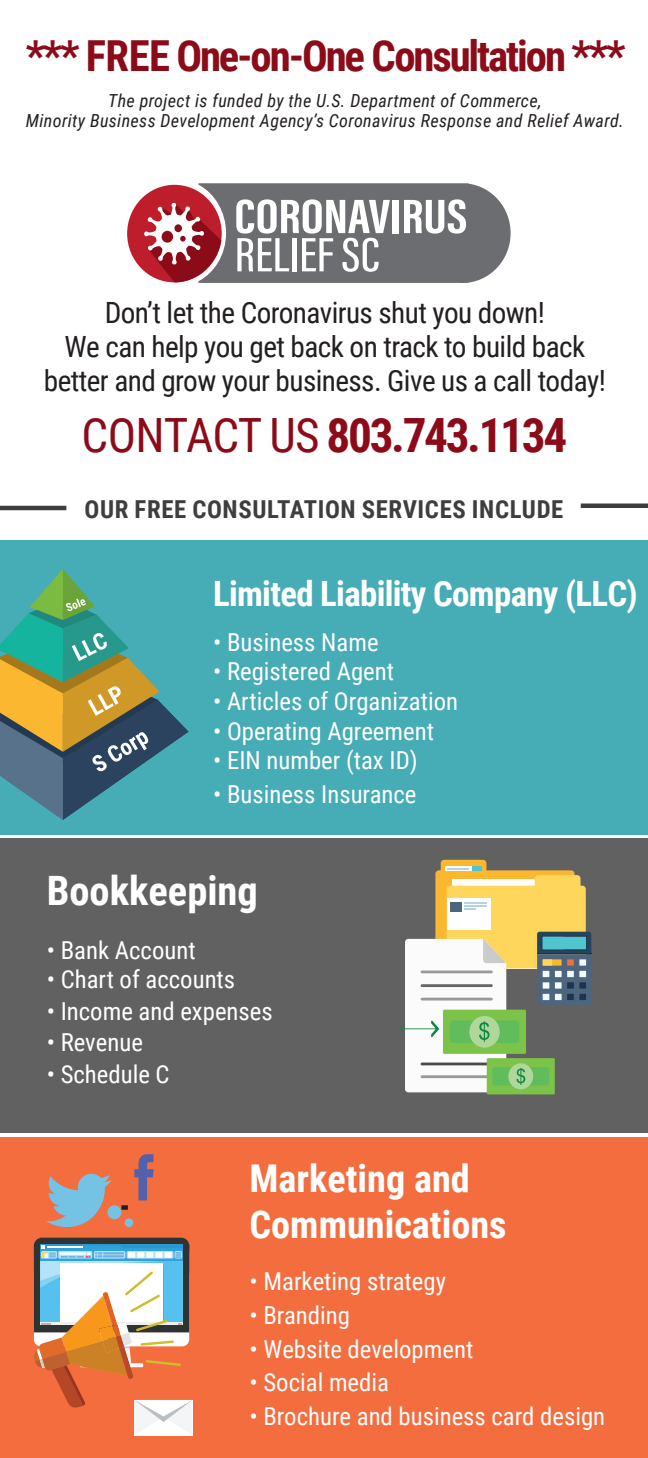
<style>
.page{position:relative;width:648px;height:1458px;background:#fff}
.page>*{position:absolute;margin:0;border:0;box-sizing:border-box;transform-origin:0 0}
.t1{font:700 47.25px "Roboto Condensed";letter-spacing:-.05em;color:#8b0c18}
.t2{font:700 42.75px "Roboto Condensed";letter-spacing:-.05em;color:#8b0c18}
.t3{font:700 40.5px "Roboto Condensed";color:#fff}
.t4{font:700 38.25px/45.9px "Roboto Condensed";color:#fff}
.t5{font:700 34.88px "Roboto Condensed";letter-spacing:-.02em;color:#fff}
.t6{font:29.25px/33.8px "Roboto Condensed";letter-spacing:-.02em;color:#231f20;text-align:center}
.t7{font:24.75px "Roboto Condensed";color:#fff}
.t8{font:700 24.75px "Roboto Condensed";letter-spacing:.025em;color:#3e3e3f}
.t9{font:italic 18px/20.2px "Roboto Condensed";letter-spacing:.02em;color:#231f20;text-align:center}
.s1{font-weight:400}
</style>
<div class="page">
<div style="left:0;top:839px;width:648px;height:294px;background:#606160"></div>
<div style="left:0;top:1138px;width:648px;height:320px;background:#f36d3f"></div>
<div style="left:0;top:540px;width:648px;height:295px;background:#46acb6"></div>
<div style="left:127px;top:185px;width:95px;height:97px;background:#be1d2c;border-radius:50%"></div>
<svg style="left:144px;top:183px;width:367px;height:100px"></svg>
<div style="left:34px;top:1238px;width:155px;height:42px;background:#313232;border-radius:8px"></div>
<hr style="left:0;top:506px;width:66px;height:4px;background:#3e3e3f">
<hr style="left:581px;top:504px;width:67px;height:4px;background:#3e3e3f">
<svg style="left:0;top:569px;width:188px;height:251px"></svg>
<svg style="left:46px;top:1174px;width:66px;height:53px"></svg>
<svg style="left:134px;top:1154px;width:20px;height:46px"></svg>
<svg style="left:33px;top:1244px;width:159px;height:191px"></svg>
<svg style="left:121px;top:1205px;width:7px;height:5px"></svg>
<div style="left:107px;top:1205px;width:14px;height:14px;background:#75c3e4;border-radius:50%"></div>
<div style="left:125px;top:1218px;width:8px;height:9px;background:#75c3e4;border-radius:50%"></div>
<div style="left:487px;top:1058px;width:68px;height:36px;background:#7dc34a"></div>
<svg style="left:399px;top:860px;width:192px;height:232px"></svg>
<hr style="left:537px;top:953px;width:54px;height:1px;background:#1d344c">
<h2 class="t2" style="left:26px;top:26px;width:601px">*** FREE One-on-One Consultation ***</h2>
<p class="t9" style="left:26px;top:90px;width:600px">The project is funded by the U.S. Department of Commerce,<br>Minority Business Development Agency’s Coronavirus Response and Relief Award.</p>
<p class="t6" style="left:44px;top:295px;width:564px">Don’t let the Coronavirus shut you down!<br>We can help you get back on track to build back better and grow your business. Give us a call today!</p>
<h1 class="t1" style="left:82px;top:402px;width:487px"><span class="s1">CONTACT US</span> 803.743.1134</h1>
<p class="t8" style="left:85px;top:492px;width:480px">OUR FREE CONSULTATION SERVICES INCLUDE</p>
<h3 class="t5" style="left:213px;top:569px;width:426px">Limited Liability Company (LLC)</h3>
<p class="t7" style="left:213px;top:624px;width:167px">• Business Name</p>
<p class="t7" style="left:213px;top:654px;width:183px">• Registered Agent</p>
<p class="t7" style="left:213px;top:684px;width:247px">• Articles of Organization</p>
<p class="t7" style="left:213px;top:714px;width:223px">• Operating Agreement</p>
<p class="t7" style="left:213px;top:743px;width:206px">• EIN number (tax ID)</p>
<p class="t7" style="left:213px;top:777px;width:205px">• Business Insurance</p>
<h3 class="t3" style="left:47px;top:862px;width:213px">Bookkeeping</h3>
<p class="t7" style="left:47px;top:932px;width:150px">• Bank Account</p>
<p class="t7" style="left:47px;top:962px;width:190px">• Chart of accounts</p>
<p class="t7" style="left:47px;top:994px;width:228px">• Income and expenses</p>
<p class="t7" style="left:47px;top:1025px;width:98px">• Revenue</p>
<p class="t7" style="left:47px;top:1057px;width:124px">• Schedule C</p>
<h3 class="t4" style="left:249px;top:1154px;width:259px">Marketing and<br>Communications</h3>
<p class="t7" style="left:249px;top:1264px;width:198px">• Marketing strategy</p>
<p class="t7" style="left:249px;top:1298px;width:102px">• Branding</p>
<p class="t7" style="left:249px;top:1331px;width:225px">• Website development</p>
<p class="t7" style="left:249px;top:1365px;width:141px">• Social media</p>
<p class="t7" style="left:249px;top:1399px;width:357px">• Brochure and business card design</p>
</div>
